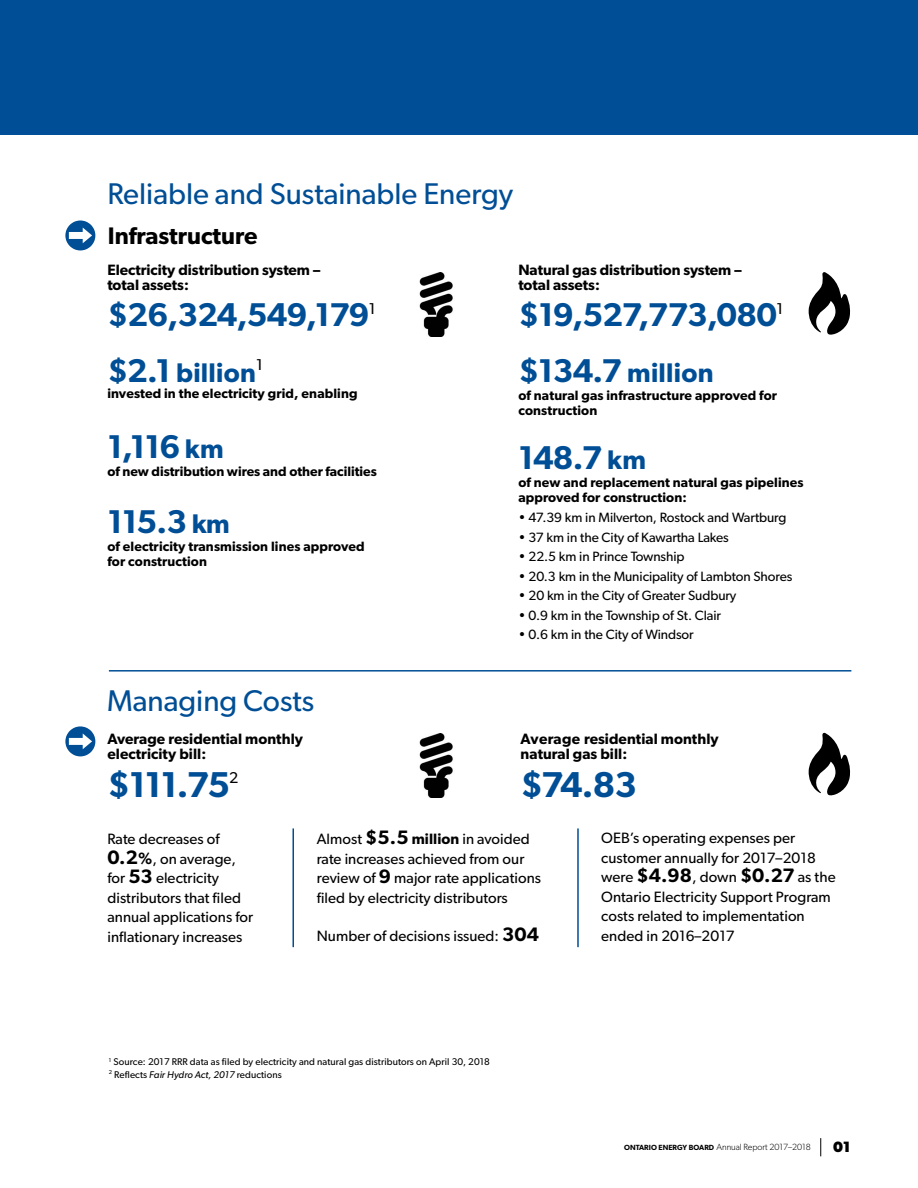
<style>
.page{position:relative;width:918px;height:1188px;background:#fff}
.page>*{position:absolute;margin:0;border:0;box-sizing:border-box;transform-origin:0 0}
.t1{font:600 36px "Gibson";letter-spacing:-.025em;color:#004e95}
.t2{font:600 33px "Gibson";letter-spacing:-.025em;color:#004e95}
.t3{font:30px "Gibson";color:#004e95}
.t4{font:600 27px "Gibson";letter-spacing:.01em;color:#004e95}
.t5{font:600 24px "Gibson";color:#000}
.t6{font:15.75px "Gibson";color:#000}
.t7{font:15px/19.5px "Gibson";letter-spacing:.005em;color:#000}
.t8{font:600 15px/15px "Gibson";color:#000}
.t9{font:700 15px "Gibson";color:#000}
.t10{font:600 13.5px/15px "Gibson";letter-spacing:.01em;color:#000}
.t11{font:13.5px "Gibson";letter-spacing:-.005em;color:#000}
.t12{font:9.75px "Gibson";letter-spacing:.01em;color:#000}
.t13{font:300 9px "Gibson";letter-spacing:-.005em;color:#000}
.s1{font-size:33px}
.s2{font-size:27px}
.s3{font-weight:600;font-size:19.5px}
.s4{font-weight:600;font-size:16.5px}
.s5{font-weight:600}
.s6{font-style:italic}
.s7{font-weight:600;font-size:7.5px}
</style>
<div class="page">
<div style="left:0;top:0;width:918px;height:135px;background:#004e95"></div>
<svg style="left:65px;top:220px;width:30px;height:30px"></svg>
<svg style="left:65px;top:726px;width:30px;height:30px"></svg>
<hr style="left:292px;top:828px;width:2px;height:119px;background:#004e95">
<hr style="left:577px;top:828px;width:2px;height:119px;background:#004e95">
<hr style="left:109px;top:670px;width:742px;height:2px;background:#004e95">
<img style="left:419px;top:272px;width:34px;height:64px">
<img style="left:419px;top:733px;width:34px;height:64px">
<svg style="left:808px;top:272px;width:43px;height:63px"></svg>
<svg style="left:808px;top:733px;width:43px;height:63px"></svg>
<svg style="left:820px;top:1138px;width:1px;height:18px"></svg>
<p class="t3" style="left:107px;top:176px;width:407px">Reliable and Sustainable Energy</p>
<p class="t5" style="left:108px;top:221px;width:151px">Infrastructure</p>
<p class="t8" style="left:107px;top:262px;width:214px">Electricity distribution system – total assets:</p>
<p class="t2" style="left:107px;top:294px;width:270px">$26,324,549,179<sup>1</sup></p>
<p class="t4" style="left:107px;top:356px;width:157px"><span class="s1">$2.1</span> billion<sup>1</sup></p>
<p class="t10" style="left:107px;top:386px;width:252px">invested in the electricity grid, enabling</p>
<p class="t2" style="left:107px;top:427px;width:118px">1,116 <span class="s2">km</span></p>
<p class="t10" style="left:107px;top:464px;width:271px">of new distribution wires and other facilities</p>
<p class="t2" style="left:107px;top:502px;width:124px">115.3 <span class="s2">km</span></p>
<p class="t10" style="left:107px;top:539px;width:259px">of electricity transmission lines approved for construction</p>
<p class="t8" style="left:518px;top:262px;width:225px">Natural gas distribution system – total assets:</p>
<p class="t2" style="left:518px;top:294px;width:266px">$19,527,773,080<sup>1</sup></p>
<p class="t4" style="left:518px;top:356px;width:197px"><span class="s1">$134.7</span> million</p>
<p class="t10" style="left:518px;top:387px;width:260px">of natural gas infrastructure approved for construction</p>
<p class="t2" style="left:518px;top:438px;width:129px">148.7 <span class="s2">km</span></p>
<p class="t10" style="left:518px;top:474px;width:287px">of new and replacement natural gas pipelines approved for construction:</p>
<p class="t11" style="left:518px;top:509px;width:270px">• 47.39 km in Milverton, Rostock and Wartburg</p>
<p class="t11" style="left:518px;top:529px;width:212px">• 37 km in the City of Kawartha Lakes</p>
<p class="t11" style="left:518px;top:548px;width:168px">• 22.5 km in Prince Township</p>
<p class="t11" style="left:518px;top:568px;width:276px">• 20.3 km in the Municipality of Lambton Shores</p>
<p class="t11" style="left:518px;top:587px;width:220px">• 20 km in the City of Greater Sudbury</p>
<p class="t11" style="left:518px;top:607px;width:204px">• 0.9 km in the Township of St. Clair</p>
<p class="t11" style="left:518px;top:626px;width:177px">• 0.6 km in the City of Windsor</p>
<p class="t3" style="left:107px;top:682px;width:209px">Managing Costs</p>
<p class="t8" style="left:107px;top:731px;width:197px">Average residential monthly electricity bill:</p>
<p class="t1" style="left:107px;top:763px;width:124px">$111.75</p>
<p class="t6" style="left:229px;top:768px;width:11px">2</p>
<p class="t7" style="left:107px;top:829px;width:147px">Rate decreases of<br><span class="s3">0.2</span><span class="s4">%</span>, on average, for <span class="s3">53</span> electricity distributors that filed annual applications for inflationary increases</p>
<p class="t7" style="left:317px;top:829px;width:226px">Almost <span class="s3">$5.5</span> <span class="s5">million</span> in avoided rate increases achieved from our review of <span class="s3">9</span> major rate applications filed by electricity distributors</p>
<p class="t8" style="left:521px;top:731px;width:200px">Average residential monthly natural gas bill:</p>
<p class="t1" style="left:521px;top:763px;width:118px">$74.83</p>
<p class="t7" style="left:601px;top:828px;width:236px">OEB’s operating expenses per customer annually for 2017–2018 were <span class="s3">$4.98</span>, down <span class="s3">$0.27</span> as the<br>Ontario Electricity Support Program costs related to implementation ended in 2016–2017</p>
<p class="t7" style="left:317px;top:925px;width:224px">Number of decisions issued: <span class="s3">304</span></p>
<p class="t12" style="left:109px;top:1056px;width:383px"><sup>1</sup> Source: 2017 RRR data as filed by electricity and natural gas distributors on April 30, 2018</p>
<p class="t12" style="left:109px;top:1068px;width:174px"><sup>2</sup> Reflects <span class="s6">Fair Hydro Act, 2017</span> reductions</p>
<p class="t13" style="left:624px;top:1142px;width:188px"><span class="s7">ONTARIO ENERGY BOARD</span> Annual Report 2017–2018</p>
<p class="t9" style="left:833px;top:1138px;width:19px">01</p>
</div>
